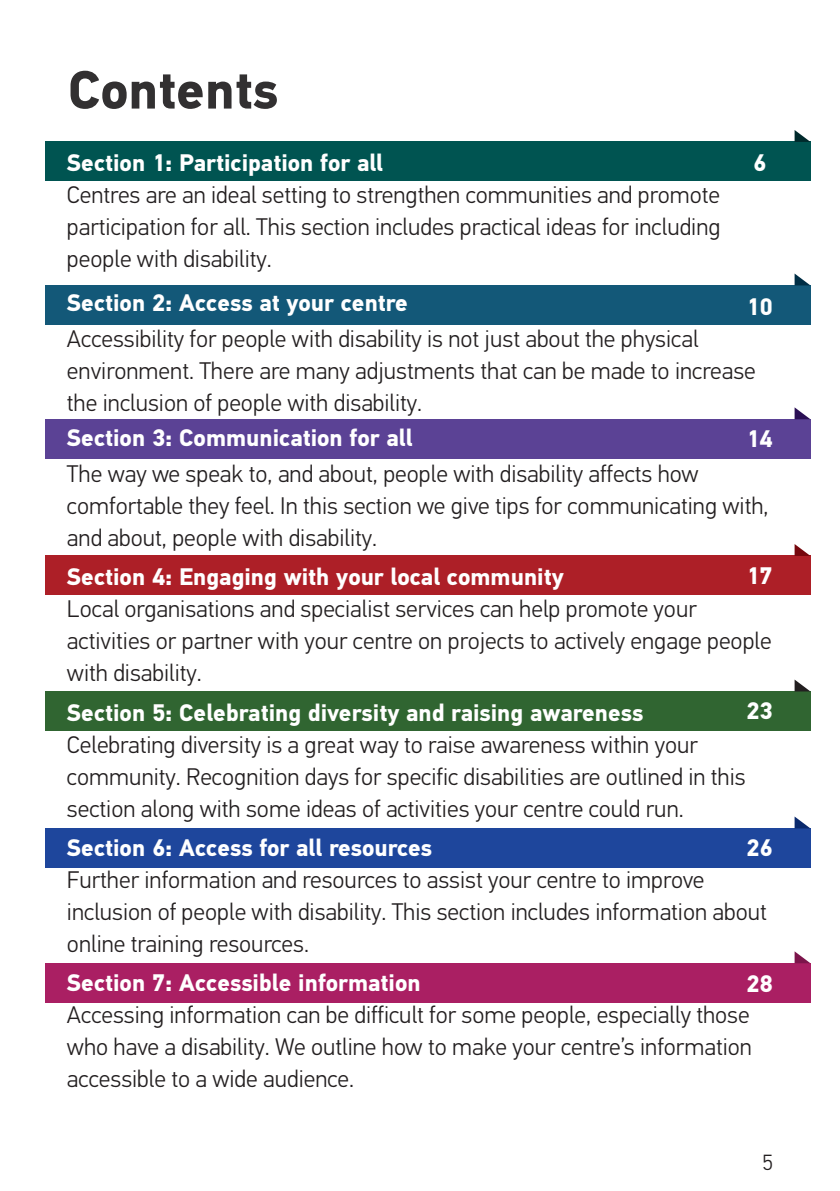
<style>
.page{position:relative;width:840px;height:1191px;background:#fff}
.page>*{position:absolute;margin:0;border:0;box-sizing:border-box;transform-origin:0 0}
.t1{font:700 54px "PF Din Text Pro";color:#323031}
.t2{font:300 24px/32px "PF Din Text Pro";color:#231f20}
.t3{font:700 24px "PF Din Text Pro";color:#fff}
.t4{font:300 22px "PF Din Text Pro";color:#231f20}
</style>
<div class="page">
<div style="left:45px;top:142px;width:765px;height:39px;background:#005451"></div>
<div style="left:45px;top:285px;width:765px;height:39px;background:#135878"></div>
<div style="left:45px;top:691px;width:765px;height:39px;background:#306531"></div>
<div style="left:45px;top:419px;width:765px;height:39px;background:#5b4295"></div>
<div style="left:45px;top:556px;width:765px;height:39px;background:#ad1f27"></div>
<div style="left:45px;top:828px;width:765px;height:39px;background:#1e469c"></div>
<div style="left:45px;top:963px;width:765px;height:39px;background:#aa1f63"></div>
<svg style="left:794px;top:130px;width:16px;height:12px"></svg>
<svg style="left:794px;top:273px;width:16px;height:12px"></svg>
<svg style="left:794px;top:679px;width:16px;height:12px"></svg>
<svg style="left:794px;top:407px;width:16px;height:12px"></svg>
<svg style="left:794px;top:544px;width:16px;height:12px"></svg>
<svg style="left:794px;top:816px;width:16px;height:12px"></svg>
<svg style="left:794px;top:951px;width:16px;height:12px"></svg>
<h1 class="t1" style="left:68px;top:57px;width:211px">Contents</h1>
<p class="t3" style="left:67px;top:148px;width:317px">Section 1: Participation for all</p>
<p class="t2" style="left:67px;top:179px;width:654px;text-align:justify">Centres are an ideal setting to strengthen communities and promote participation for all. This section includes practical ideas for including people with disability.</p>
<p class="t3" style="left:67px;top:288px;width:342px">Section 2: Access at your centre</p>
<p class="t2" style="left:67px;top:323px;width:690px">Accessibility for people with disability is not just about the physical environment. There are many adjustments that can be made to increase the inclusion of people with disability.</p>
<p class="t3" style="left:67px;top:423px;width:347px">Section 3: Communication for all</p>
<p class="t2" style="left:67px;top:458px;width:702px">The way we speak to, and about, people with disability affects how comfortable they feel. In this section we give tips for communicating with, and about, people with disability.</p>
<p class="t3" style="left:67px;top:562px;width:498px">Section 4: Engaging with your local community</p>
<p class="t2" style="left:67px;top:593px;width:706px">Local organisations and specialist services can help promote your activities or partner with your centre on projects to actively engage people with disability.</p>
<p class="t3" style="left:67px;top:698px;width:577px">Section 5: Celebrating diversity and raising awareness</p>
<p class="t2" style="left:67px;top:729px;width:679px">Celebrating diversity is a great way to raise awareness within your community. Recognition days for specific disabilities are outlined in this section along with some ideas of activities your centre could run.</p>
<p class="t3" style="left:67px;top:833px;width:366px">Section 6: Access for all resources</p>
<p class="t2" style="left:67px;top:864px;width:701px">Further information and resources to assist your centre to improve inclusion of people with disability. This section includes information about online training resources.</p>
<p class="t3" style="left:67px;top:968px;width:355px">Section 7: Accessible information</p>
<p class="t2" style="left:67px;top:999px;width:686px;text-align:justify">Accessing information can be difficult for some people, especially those who have a disability. We outline how to make your centre’s information accessible to a wide audience.</p>
<p class="t3" style="left:752px;top:148px;width:15px">6</p>
<p class="t3" style="left:746px;top:292px;width:28px">10</p>
<p class="t3" style="left:746px;top:424px;width:28px">14</p>
<p class="t3" style="left:746px;top:561px;width:28px">17</p>
<p class="t3" style="left:746px;top:696px;width:28px">23</p>
<p class="t3" style="left:746px;top:833px;width:28px">26</p>
<p class="t3" style="left:746px;top:969px;width:28px">28</p>
<p class="t4" style="left:762px;top:1149px;width:12px">5</p>
</div>
